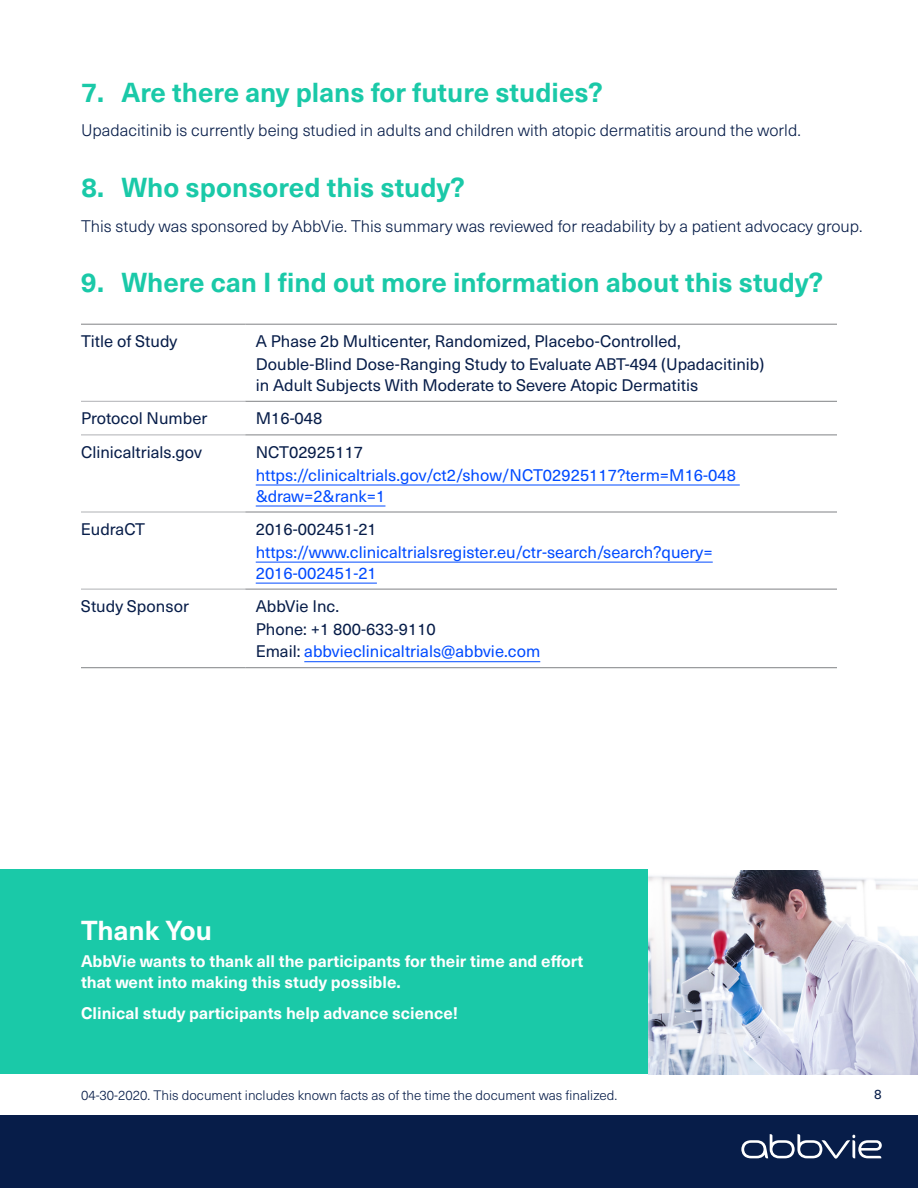
<style>
.page{position:relative;width:918px;height:1188px;background:#fff}
.page>*{position:absolute;margin:0;border:0;box-sizing:border-box;transform-origin:0 0}
.t1{font:700 27px "Neue Haas Unica Pro";color:#1ac9a8}
.t2{font:700 27px "Neue Haas Unica Pro";color:#fff}
.t3{font:16.5px/22.5px "Neue Haas Unica Pro";color:#071d49}
.t4{font:300 16.5px "Neue Haas Unica Pro";color:#071d49}
.t5{font:16.5px/21px "Neue Haas Unica Pro";color:#004bff}
.t6{font:700 16.5px/21px "Neue Haas Unica Pro";color:#fff}
.t7{font:300 13.5px "Neue Haas Unica Pro";color:#071d49}
.t8{font:13.5px "Neue Haas Unica Pro";color:#071d49}
.s1{color:#004bff}
</style>
<div class="page">
<div style="left:0;top:1115px;width:918px;height:73px;background:#071d49"></div>
<div style="left:0;top:870px;width:648px;height:204px;background:#1ac9a8"></div>
<img style="left:648px;top:870px;width:270px;height:204px">
<hr style="left:81px;top:324px;width:164px;height:1px;background:#808285">
<hr style="left:245px;top:324px;width:592px;height:1px;background:#808285">
<hr style="left:245px;top:401px;width:592px;height:1px;background:#808285">
<hr style="left:245px;top:435px;width:592px;height:1px;background:#808285">
<hr style="left:245px;top:512px;width:592px;height:1px;background:#808285">
<hr style="left:245px;top:589px;width:592px;height:1px;background:#808285">
<hr style="left:81px;top:667px;width:164px;height:1px;background:#808285">
<hr style="left:245px;top:667px;width:592px;height:1px;background:#808285">
<hr style="left:81px;top:401px;width:164px;height:1px;background:#afb1b4">
<hr style="left:81px;top:435px;width:164px;height:1px;background:#afb1b4">
<hr style="left:81px;top:512px;width:164px;height:1px;background:#afb1b4">
<hr style="left:81px;top:589px;width:164px;height:1px;background:#afb1b4">
<hr style="left:256px;top:485px;width:484px;height:1px;background:#004bff">
<hr style="left:256px;top:506px;width:129px;height:1px;background:#004bff">
<hr style="left:256px;top:562px;width:457px;height:1px;background:#004bff">
<hr style="left:256px;top:583px;width:121px;height:1px;background:#004bff">
<hr style="left:304px;top:661px;width:236px;height:1px;background:#004bff">
<svg style="left:741px;top:1134px;width:141px;height:25px"></svg>
<h1 class="t1" style="left:81px;top:76px;width:524px">7. Are there any plans for future studies?</h1>
<p class="t4" style="left:81px;top:121px;width:721px">Upadacitinib is currently being studied in adults and children with atopic dermatitis around the world.</p>
<h1 class="t1" style="left:81px;top:171px;width:386px">8. Who sponsored this study?</h1>
<p class="t4" style="left:81px;top:216px;width:783px">This study was sponsored by AbbVie. This summary was reviewed for readability by a patient advocacy group.</p>
<h1 class="t1" style="left:81px;top:266px;width:744px">9. Where can I find out more information about this study?</h1>
<p class="t3" style="left:81px;top:330px;width:98px">Title of Study</p>
<p class="t3" style="left:256px;top:330px;width:510px">A Phase 2b Multicenter, Randomized, Placebo-Controlled,<br>Double-Blind Dose-Ranging Study to Evaluate ABT-494 (Upadacitinib)</p>
<p class="t3" style="left:256px;top:374px;width:444px">in Adult Subjects With Moderate to Severe Atopic Dermatitis</p>
<p class="t3" style="left:81px;top:408px;width:128px">Protocol Number</p>
<p class="t3" style="left:256px;top:408px;width:68px">M16-048</p>
<p class="t3" style="left:81px;top:441px;width:122px">Clinicaltrials.gov</p>
<p class="t3" style="left:256px;top:441px;width:109px">NCT02925117</p>
<p class="t5" style="left:256px;top:464px;width:482px">https://clinicaltrials.gov/ct2/show/NCT02925117?term=M16-048 &amp;draw=2&amp;rank=1</p>
<p class="t3" style="left:81px;top:518px;width:66px">EudraCT</p>
<p class="t3" style="left:256px;top:518px;width:123px">2016-002451-21</p>
<p class="t5" style="left:256px;top:542px;width:459px">https://www.clinicaltrialsregister.eu/ctr-search/search?query=<br>2016-002451-21</p>
<p class="t3" style="left:81px;top:595px;width:110px">Study Sponsor</p>
<p class="t3" style="left:256px;top:595px;width:286px">AbbVie Inc.<br>Phone: +1 800-633-9110<br>Email: <span class="s1">abbvieclinicaltrials@abbvie.com</span></p>
<h1 class="t2" style="left:81px;top:913px;width:132px">Thank You</h1>
<p class="t6" style="left:81px;top:950px;width:504px">AbbVie wants to thank all the participants for their time and effort that went into making this study possible.</p>
<p class="t6" style="left:81px;top:1003px;width:379px">Clinical study participants help advance science!</p>
<p class="t7" style="left:81px;top:1087px;width:538px">04-30-2020. This document includes known facts as of the time the document was finalized.</p>
<p class="t8" style="left:874px;top:1086px;width:9px">8</p>
</div>
